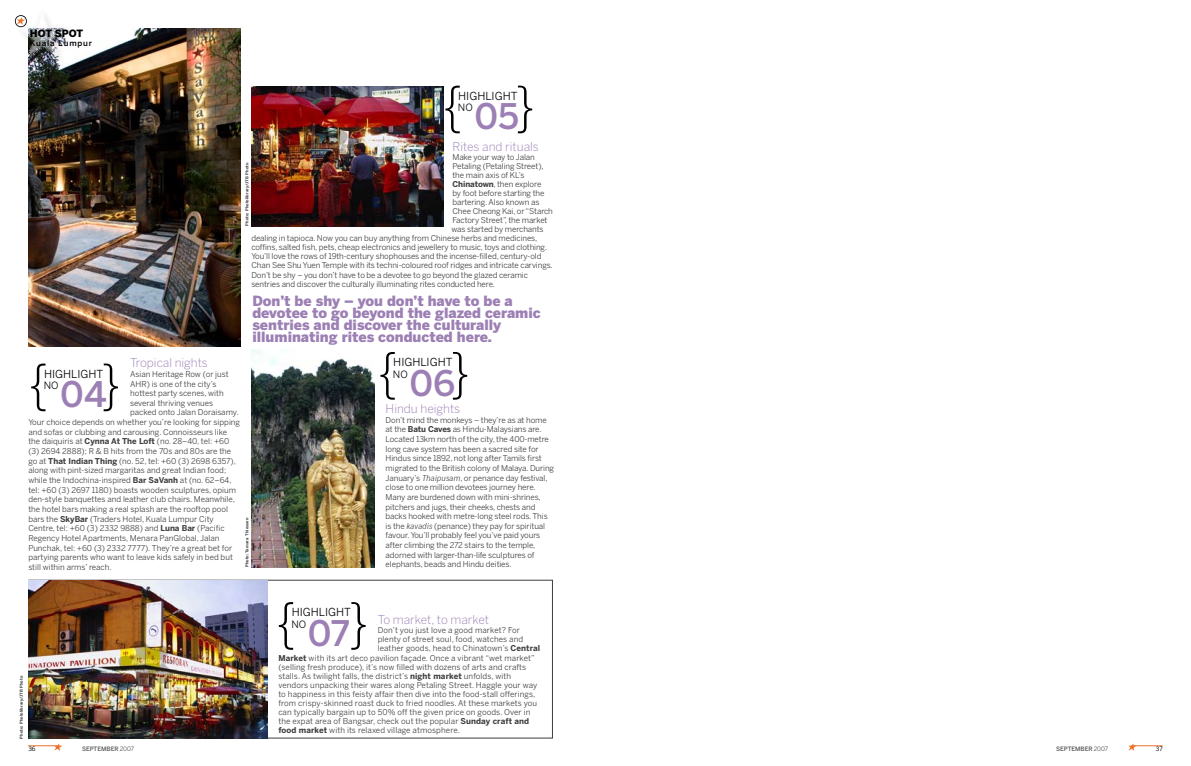
<style>
.page{position:relative;width:1191px;height:766px;background:#fff}
.page>*{position:absolute;margin:0;border:0;box-sizing:border-box;transform-origin:0 0}
.t1{font:300 50.7px "Benton Sans";color:#000}
.t2{font:500 35px "Benton Sans";color:#9c7fb4}
.t3{font:900 14px/12px "Benton Sans";color:#9c7fb4}
.t4{font:300 12px "Benton Sans";color:#9c7fb4}
.t5{font:11px "Benton Sans";color:#000}
.t6{font:10px "Benton Sans";color:#000}
.t7{font:900 10px "Benton Sans";color:#000}
.t8{font:8px/9.6px "Benton Sans";letter-spacing:-.01em;color:#3e3e40}
.t9{font:8px "Benton Sans";letter-spacing:.01em;color:#3e3e40}
.t10{font:500 8px "Benton Sans";letter-spacing:.1em;color:#000}
.t11{font:500 6px "Benton Sans";color:#58585a}
.t12{font:6px "Benton Sans";color:#000}
.t13{font:700 4px "Benton Sans";letter-spacing:.02em;color:#3e3e40}
.s1{font-weight:700}
.s2{font-family:"News Gothic";font-style:italic}
.s3{font-weight:300;color:#000}
</style>
<div class="page">
<hr style="left:29px;top:745px;width:30px;height:1px;background:#ec732c">
<svg style="left:54px;top:743px;width:8px;height:7px"></svg>
<hr style="left:1131px;top:745px;width:31px;height:1px;background:#ec732c">
<svg style="left:1128px;top:743px;width:8px;height:7px"></svg>
<div style="left:28px;top:579px;width:525px;height:159px;border:1px solid #3e3e40"></div>
<img style="left:252px;top:349px;width:122px;height:218px">
<img style="left:28px;top:580px;width:239px;height:158px">
<img style="left:28px;top:28px;width:212px;height:318px">
<img style="left:251px;top:86px;width:192px;height:140px">
<div style="left:14px;top:6px;width:61px;height:59px;background:#000;opacity:.3"></div>
<svg style="left:15px;top:9px;width:53px;height:49px"></svg>
<svg style="left:518px;top:86px;width:14px;height:47px"></svg>
<svg style="left:445px;top:86px;width:15px;height:47px"></svg>
<p class="t7" style="left:30px;top:27px;width:55px">Hot spot</p>
<p class="t10" style="left:30px;top:38px;width:64px">KUALA LUMPUR</p>
<h3 class="t5" style="left:458px;top:89px;width:16px">Highlight</h3>
<p class="t6" style="left:458px;top:102px;width:16px">NO</p>
<h2 class="t2" style="left:474px;top:96px;width:46px">05</h2>
<h3 class="t4" style="left:452px;top:140px;width:88px">Rites and rituals</h3>
<p class="t8" style="left:452px;top:152px;width:84px">Make your way to Jalan</p>
<p class="t8" style="left:452px;top:161px;width:93px">Petaling (Petaling Street),</p>
<p class="t8" style="left:452px;top:170px;width:73px">the main axis of KL’s</p>
<p class="t8" style="left:452px;top:179px;width:90px"><span class="s1">Chinatown</span>, then explore</p>
<p class="t8" style="left:452px;top:188px;width:93px">by foot before starting the</p>
<p class="t8" style="left:452px;top:197px;width:88px">bartering. Also known as</p>
<p class="t8" style="left:452px;top:206px;width:102px">Chee Cheong Kai, or “Starch</p>
<p class="t8" style="left:452px;top:215px;width:97px">Factory Street”, the market</p>
<p class="t8" style="left:451px;top:224px;width:94px">was started by merchants</p>
<p class="t8" style="left:251px;top:233px;width:287px">dealing in tapioca. Now you can buy anything from Chinese herbs and medicines,</p>
<p class="t8" style="left:251px;top:242px;width:297px">coffins, salted fish, pets, cheap electronics and jewellery to music, toys and clothing.</p>
<p class="t8" style="left:251px;top:251px;width:291px">You’ll love the rows of 19th-century shophouses and the incense-filled, century-old</p>
<p class="t8" style="left:251px;top:260px;width:303px">Chan See Shu Yuen Temple with its techni-coloured roof ridges and intricate carvings.</p>
<p class="t8" style="left:251px;top:269px;width:278px">Don’t be shy – you don’t have to be a devotee to go beyond the glazed ceramic</p>
<p class="t8" style="left:251px;top:278px;width:245px">sentries and discover the culturally illuminating rites conducted here.</p>
<p class="t13" style="left:245px;top:226px;width:65px;rotate:-90deg">Photo: Photolibrary/JTB Photo</p>
<h3 class="t3" style="left:252px;top:294px;width:290px">Don’t be shy – you don’t have to be a devotee to go beyond the glazed ceramic sentries and discover the culturally illuminating rites conducted here.</h3>
<h3 class="t4" style="left:130px;top:356px;width:79px">Tropical nights</h3>
<p class="t8" style="left:130px;top:369px;width:100px">Asian Heritage Row (or just</p>
<p class="t8" style="left:130px;top:378px;width:88px">AHR) is one of the city’s</p>
<p class="t8" style="left:130px;top:388px;width:95px">hottest party scenes, with</p>
<p class="t8" style="left:130px;top:398px;width:85px">several thriving venues</p>
<p class="t8" style="left:130px;top:407px;width:110px">packed onto Jalan Doraisamy.</p>
<p class="t8" style="left:28px;top:417px;width:213px">Your choice depends on whether you’re looking for sipping</p>
<p class="t8" style="left:28px;top:427px;width:200px">and sofas or clubbing and carousing. Connoisseurs like</p>
<p class="t8" style="left:28px;top:436px;width:202px">the daiquiris at <span class="s1">Cynna At The Loft</span> (no. 28–40, tel: +60</p>
<p class="t8" style="left:28px;top:446px;width:204px">(3) 2694 2888); R &amp; B hits from the 70s and 80s are the</p>
<p class="t8" style="left:28px;top:456px;width:209px">go at <span class="s1">That Indian Thing</span> (no. 52, tel: +60 (3) 2698 6357),</p>
<p class="t8" style="left:28px;top:465px;width:199px">along with pint-sized margaritas and great Indian food;</p>
<p class="t8" style="left:28px;top:475px;width:205px">while the Indochina-inspired <span class="s1">Bar SaVanh</span> at (no. 62–64,</p>
<p class="t8" style="left:28px;top:484px;width:209px">tel: +60 (3) 2697 1180) boasts wooden sculptures, opium</p>
<p class="t8" style="left:28px;top:494px;width:208px">den-style banquettes and leather club chairs. Meanwhile,</p>
<p class="t8" style="left:28px;top:504px;width:201px">the hotel bars making a real splash are the rooftop pool</p>
<p class="t8" style="left:28px;top:513px;width:187px">bars the <span class="s1">SkyBar</span> (Traders Hotel, Kuala Lumpur City</p>
<p class="t8" style="left:28px;top:523px;width:198px">Centre, tel: +60 (3) 2332 9888) and <span class="s1">Luna Bar</span> (Pacific</p>
<p class="t8" style="left:28px;top:533px;width:193px">Regency Hotel Apartments, Menara PanGlobal, Jalan</p>
<p class="t8" style="left:28px;top:542px;width:205px">Punchak, tel: +60 (3) 2332 7777). They’re a great bet for</p>
<p class="t8" style="left:28px;top:552px;width:206px">partying parents who want to leave kids safely in bed but</p>
<p class="t8" style="left:28px;top:562px;width:85px">still within arms’ reach.</p>
<h1 class="t1" style="left:29px;top:352px;width:20px">{</h1>
<h2 class="t2" style="left:60px;top:373px;width:61px">04<sup>}</sup></h2>
<h3 class="t5" style="left:44px;top:367px;width:16px">Highlight</h3>
<p class="t6" style="left:44px;top:379px;width:16px">NO</p>
<p class="t13" style="left:244px;top:567px;width:51px;rotate:-90deg">Photo: Tamara Thiessen</p>
<p class="t13" style="left:19px;top:738px;width:65px;rotate:-90deg">Photo: Photolibrary/JTB Photo</p>
<h1 class="t1" style="left:378px;top:341px;width:20px">{</h1>
<h2 class="t2" style="left:409px;top:362px;width:61px">06<sup>}</sup></h2>
<h3 class="t5" style="left:393px;top:355px;width:16px">Highlight</h3>
<p class="t6" style="left:393px;top:368px;width:16px">NO</p>
<h3 class="t4" style="left:386px;top:401px;width:76px">Hindu heights</h3>
<p class="t8" style="left:386px;top:415px;width:170px">Don’t mind the monkeys – they’re as at home at the <span class="s1">Batu Caves</span> as Hindu-Malaysians are.<br>Located 13km north of the city, the 400-metre long cave system has been a sacred site for Hindus since 1892, not long after Tamils first migrated to the British colony of Malaya. During January’s <span class="s2">Thaipusam</span>, or penance day festival, close to one million devotees journey here.<br>Many are burdened down with mini-shrines, pitchers and jugs, their cheeks, chests and backs hooked with metre-long steel rods. This is the <span class="s2">kavadis</span> (penance) they pay for spiritual favour. You’ll probably feel you’ve paid yours after climbing the 272 stairs to the temple, adorned with larger-than-life sculptures of elephants, beads and Hindu deities.</p>
<h1 class="t1" style="left:277px;top:591px;width:20px">{</h1>
<h2 class="t2" style="left:308px;top:612px;width:61px">07<sup>}</sup></h2>
<h3 class="t5" style="left:292px;top:605px;width:16px">Highlight</h3>
<h3 class="t4" style="left:378px;top:613px;width:113px">To market, to market</h3>
<p class="t9" style="left:378px;top:625px;width:144px">Don’t you just love a good market? For</p>
<p class="t9" style="left:378px;top:634px;width:147px">plenty of street soul, food, watches and</p>
<p class="t9" style="left:378px;top:643px;width:164px">leather goods, head to Chinatown’s <span class="s1">Central</span></p>
<p class="t9" style="left:278px;top:652px;width:258px"><span class="s1">Market</span> with its art deco pavilion façade. Once a vibrant “wet market”</p>
<p class="t9" style="left:278px;top:661px;width:249px">(selling fresh produce), it’s now filled with dozens of arts and crafts</p>
<p class="t9" style="left:278px;top:670px;width:234px">stalls. As twilight falls, the district’s <span class="s1">night market</span> unfolds, with</p>
<p class="t9" style="left:278px;top:679px;width:260px">vendors unpacking their wares along Petaling Street. Haggle your way</p>
<p class="t9" style="left:278px;top:688px;width:258px">to happiness in this feisty affair then dive into the food-stall offerings,</p>
<p class="t9" style="left:278px;top:697px;width:260px">from crispy-skinned roast duck to fried noodles. At these markets you</p>
<p class="t9" style="left:278px;top:706px;width:253px">can typically bargain up to 50% off the given price on goods. Over in</p>
<p class="t9" style="left:278px;top:715px;width:252px">the expat area of Bangsar, check out the popular <span class="s1">Sunday craft and</span></p>
<p class="t9" style="left:278px;top:724px;width:183px"><span class="s1">food market</span> with its relaxed village atmosphere.</p>
<p class="t6" style="left:291px;top:618px;width:16px">NO</p>
<p class="t12" style="left:28px;top:745px;width:9px">36</p>
<p class="t11" style="left:82px;top:745px;width:54px">SEPTEMBER <span class="s3">2007</span></p>
<p class="t11" style="left:1056px;top:745px;width:54px">SEPTEMBER <span class="s3">2007</span></p>
<p class="t12" style="left:1155px;top:745px;width:8px">37</p>
</div>
